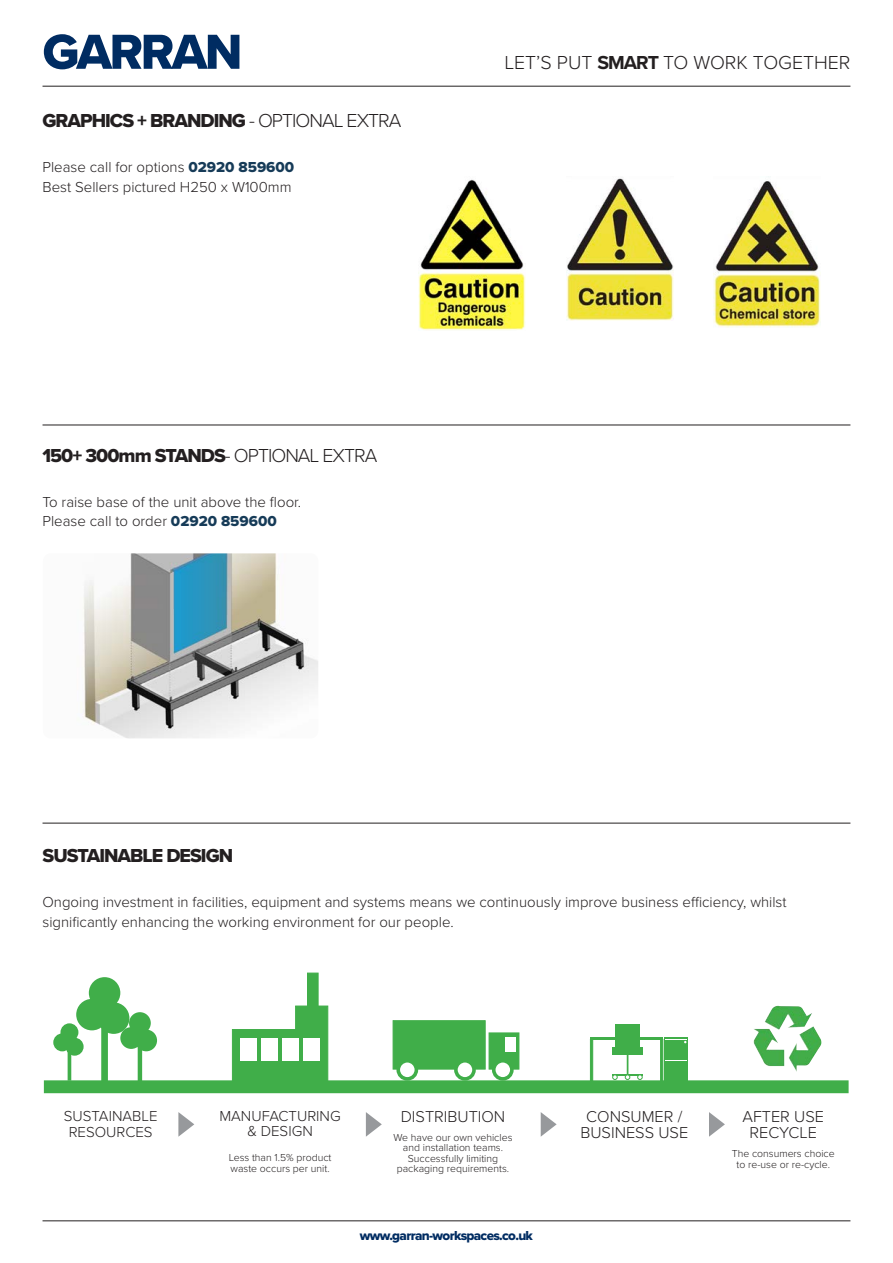
<style>
.page{position:relative;width:893px;height:1263px;background:#fff}
.page>*{position:absolute;margin:0;border:0;box-sizing:border-box;transform-origin:0 0}
.t1{font:51px "Proxima Nova Extrabld";letter-spacing:-.05em;color:#002c62}
.t2{font:19.5px "Proxima Nova Extrabld";letter-spacing:-.05em;color:#231f20}
.t3{font:300 19.5px "Proxima Nova";color:#231f20}
.t4{font:300 16.35px/16.4px "Proxima Nova";color:#231f20;text-align:center}
.t5{font:300 15px/19.5px "Proxima Nova";color:#231f20}
.t6{font:13.5px "Proxima Nova Extrabld";letter-spacing:-.05em;color:#002c62}
.t7{font:300 10.5px/10.5px "Proxima Nova";color:#231f20;text-align:center}
.s1{font-family:"Proxima Nova";font-weight:300}
.s2{font-family:"Proxima Nova Extrabld";font-weight:400;color:#163b58}
.s3{font-weight:700}
</style>
<div class="page">
<hr style="left:43px;top:1220px;width:807px;height:1px;background:#231f20">
<hr style="left:43px;top:86px;width:807px;height:1px;background:#231f20">
<hr style="left:43px;top:823px;width:807px;height:1px;background:#231f20">
<div style="left:44px;top:1080px;width:805px;height:13px;background:#40ae49"></div>
<div style="left:101px;top:1023px;width:7px;height:59px;background:#40ae49"></div>
<div style="left:76px;top:999px;width:32px;height:31px;background:#40ae49;border-radius:50%"></div>
<div style="left:89px;top:977px;width:31px;height:32px;background:#40ae49;border-radius:50%"></div>
<div style="left:98px;top:1002px;width:31px;height:32px;background:#40ae49;border-radius:50%"></div>
<div style="left:120px;top:1027px;width:22px;height:22px;background:#40ae49;border-radius:50%"></div>
<div style="left:129px;top:1012px;width:22px;height:22px;background:#40ae49;border-radius:50%"></div>
<div style="left:135px;top:1029px;width:22px;height:22px;background:#40ae49;border-radius:50%"></div>
<hr style="left:138px;top:1039px;width:4px;height:45px;background:#40ae49">
<div style="left:232px;top:1029px;width:75px;height:54px;background:#40ae49"></div>
<div style="left:295px;top:1006px;width:33px;height:78px;background:#40ae49;border:1px solid #40ae49"></div>
<div style="left:240px;top:1038px;width:17px;height:23px;background:#fff"></div>
<div style="left:261px;top:1038px;width:16px;height:23px;background:#fff"></div>
<div style="left:282px;top:1038px;width:16px;height:23px;background:#fff"></div>
<div style="left:303px;top:1038px;width:16px;height:23px;background:#fff"></div>
<div style="left:307px;top:973px;width:11px;height:37px;background:#40ae49"></div>
<div style="left:393px;top:1020px;width:92px;height:49px;background:#40ae49;border:1px solid #40ae49"></div>
<div style="left:398px;top:1061px;width:18px;height:18px;background:#fff;border-radius:50%"></div>
<div style="left:396px;top:1059px;width:22px;height:22px;border:4px solid #40ae49;border-radius:50%"></div>
<div style="left:456px;top:1061px;width:18px;height:18px;background:#fff;border-radius:50%"></div>
<div style="left:454px;top:1059px;width:22px;height:22px;border:4px solid #40ae49;border-radius:50%"></div>
<div style="left:489px;top:1033px;width:30px;height:36px;background:#40ae49"></div>
<div style="left:494px;top:1061px;width:18px;height:18px;background:#fff;border-radius:50%"></div>
<div style="left:492px;top:1059px;width:22px;height:22px;border:4px solid #40ae49;border-radius:50%"></div>
<div style="left:505px;top:1037px;width:11px;height:15px;background:#fff"></div>
<img style="left:765px;top:1006px;width:12px;height:17px">
<svg style="left:178px;top:1112px;width:16px;height:25px"></svg>
<svg style="left:366px;top:1112px;width:16px;height:25px"></svg>
<svg style="left:541px;top:1112px;width:16px;height:25px"></svg>
<svg style="left:709px;top:1112px;width:16px;height:25px"></svg>
<div style="left:53px;top:1033px;width:18px;height:18px;background:#40ae49;border-radius:50%"></div>
<div style="left:60px;top:1023px;width:18px;height:18px;background:#40ae49;border-radius:50%"></div>
<div style="left:66px;top:1038px;width:18px;height:18px;background:#40ae49;border-radius:50%"></div>
<hr style="left:68px;top:1043px;width:3px;height:38px;background:#40ae49">
<div style="left:590px;top:1039px;width:3px;height:44px;background:#40ae49;border:1px solid #40ae49"></div>
<hr style="left:660px;top:1039px;width:3px;height:44px;background:#40ae49">
<hr style="left:590px;top:1037px;width:73px;height:3px;background:#40ae49">
<div style="left:612px;top:1047px;width:31px;height:8px;background:#40ae49"></div>
<div style="left:615px;top:1024px;width:25px;height:23px;background:#40ae49"></div>
<hr style="left:612px;top:1074px;width:31px;height:1px;background:#40ae49">
<svg style="left:612px;top:1075px;width:6px;height:5px"></svg>
<svg style="left:625px;top:1055px;width:5px;height:25px"></svg>
<svg style="left:637px;top:1075px;width:6px;height:5px"></svg>
<div style="left:664px;top:1037px;width:24px;height:43px;background:#40ae49"></div>
<svg style="left:665px;top:1039px;width:22px;height:4px"></svg>
<img style="left:83px;top:553px;width:235px;height:185px">
<img style="left:419px;top:179px;width:107px;height:151px">
<hr style="left:43px;top:425px;width:807px;height:1px;background:#231f20">
<img style="left:713px;top:181px;width:107px;height:146px">
<img style="left:566px;top:178px;width:107px;height:142px">
<p class="t1" style="left:43px;top:14px;width:201px">GARRAN</p>
<p class="t2" style="left:43px;top:106px;width:360px">GRAPHICS + BRANDING <span class="s1">- OPTIONAL EXTRA</span></p>
<p class="t5" style="left:43px;top:156px;width:253px">Please call for options <span class="s2">02920 859600</span></p>
<p class="t5" style="left:43px;top:176px;width:250px">Best Sellers pictured H250 x W100mm</p>
<p class="t2" style="left:43px;top:441px;width:336px">150+ 300mm STANDS<span class="s1">- OPTIONAL EXTRA</span></p>
<p class="t5" style="left:43px;top:491px;width:260px">To raise base of the unit above the floor.</p>
<p class="t5" style="left:43px;top:511px;width:236px">Please call to order <span class="s2">02920 859600</span></p>
<p class="t3" style="left:504px;top:48px;width:347px">LET’S PUT <span class="s3">SMART</span> TO WORK TOGETHER</p>
<p class="t2" style="left:43px;top:841px;width:192px">SUSTAINABLE DESIGN</p>
<p class="t5" style="left:43px;top:891px;width:746px">Ongoing investment in facilities, equipment and systems means we continuously improve business efficiency, whilst significantly enhancing the working environment for our people.</p>
<p class="t5" style="left:64px;top:1105px;width:95px">SUSTAINABLE</p>
<p class="t5" style="left:69px;top:1121px;width:85px">RESOURCES</p>
<p class="t5" style="left:219px;top:1105px;width:123px">MANUFACTURING</p>
<p class="t5" style="left:247px;top:1120px;width:67px">&amp; DESIGN</p>
<p class="t7" style="left:229px;top:1152px;width:104px">Less than 1.5% product</p>
<p class="t7" style="left:231px;top:1162px;width:101px">waste occurs per unit.</p>
<p class="t4" style="left:401px;top:1107px;width:106px">DISTRIBUTION</p>
<p class="t7" style="left:393px;top:1131px;width:120px">We have our own vehicles and installation teams.<br>Successfully limiting packaging requirements.</p>
<p class="t6" style="left:360px;top:1226px;width:175px">www.garran-workspaces.co.uk</p>
<p class="t4" style="left:580px;top:1107px;width:109px">CONSUMER /<br>BUSINESS USE</p>
<p class="t4" style="left:742px;top:1107px;width:83px">AFTER USE</p>
<p class="t4" style="left:750px;top:1123px;width:69px">RECYCLE</p>
<p class="t7" style="left:732px;top:1148px;width:104px">The consumers choice</p>
<p class="t7" style="left:736px;top:1158px;width:95px">to re-use or re-cycle.</p>
</div>
